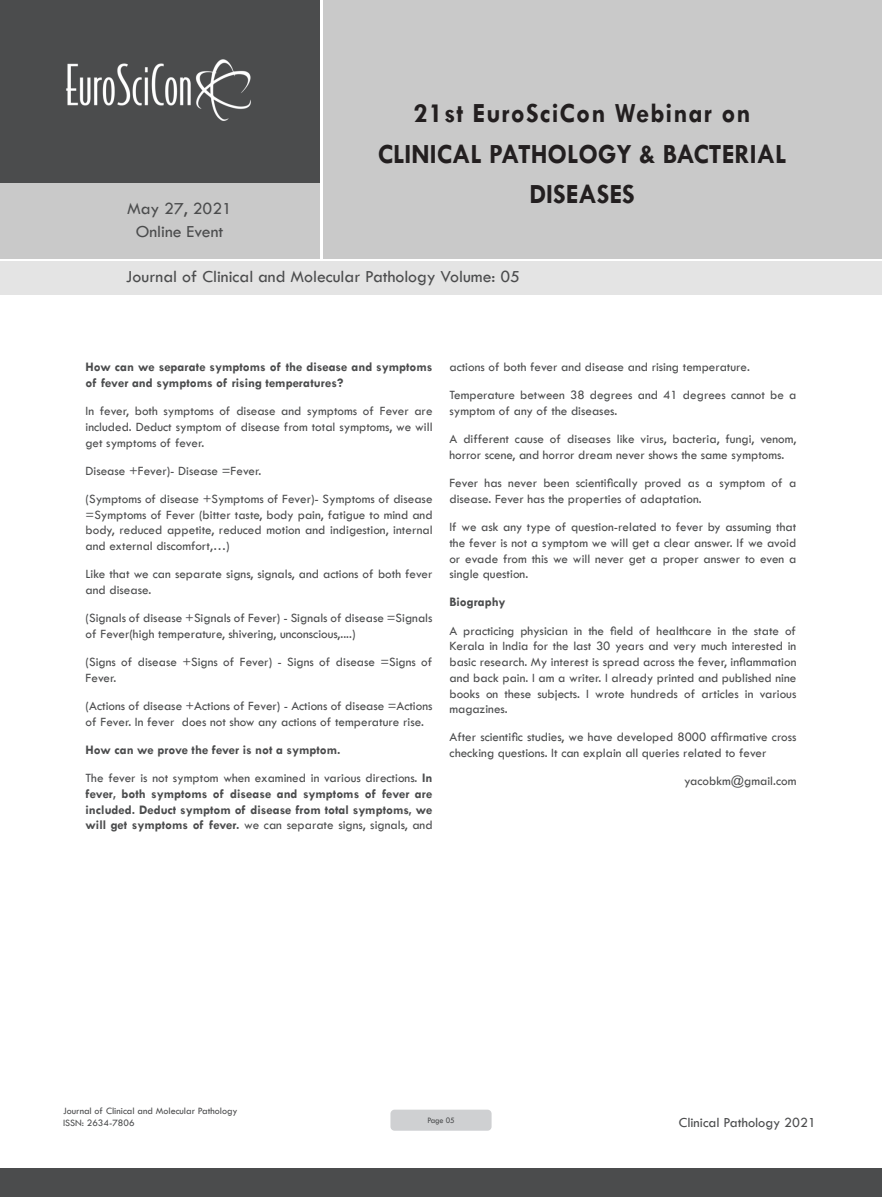
<style>
.page{position:relative;width:882px;height:1197px;background:#fff}
.page>*{position:absolute;margin:0;border:0;box-sizing:border-box;transform-origin:0 0}
.t1{font:700 28px/40.2px "Tw Cen";color:#231f20;text-align:center;scale:.95 1}
.t2{font:17.5px/23.6px "Tw Cen";color:#4b4c4d;text-align:center}
.t3{font:14.35px "Tw Cen";color:#4b4c4d}
.Abstract{font:13.12px/15.8px "Tw Cen";color:#4b4c4d}
.Abstract-2{font:700 13.12px/15.8px "Tw Cen";color:#4b4c4d}
.t4{font:9.97px/12.1px "Tw Cen";color:#4b4c4d}
.t5{font:8.58px "Tw Cen";letter-spacing:-.02em;color:#4b4c4d;scale:.95 1}
.s1{font-weight:400}
</style>
<div class="page">
<div style="left:0;top:0;width:319px;height:183px;background:#4b4c4d"></div>
<div style="left:0;top:183px;width:319px;height:76px;background:#c9c9c9"></div>
<div style="left:323px;top:0;width:559px;height:259px;background:#c9c9c9"></div>
<img style="left:66px;top:59px;width:185px;height:62px">
<div style="left:0;top:1168px;width:882px;height:29px;background:#4b4c4d"></div>
<div style="left:1px;top:261px;width:881px;height:33px;background:#e4e4e4"></div>
<div style="left:390px;top:1110px;width:102px;height:21px;background:#cfd0d2;border-radius:4px"></div>
<h2 class="t2" style="left:127px;top:196px;width:106px">May 27, 2021<br>Online Event</h2>
<h1 class="t1" style="left:378px;top:93px;width:432px">21st EuroSciCon Webinar on<br>CLINICAL PATHOLOGY &amp; BACTERIAL<br>DISEASES</h1>
<h2 class="t2" style="left:126px;top:264px;width:396px">Journal of Clinical and Molecular Pathology Volume: 05</h2>
<p class="Abstract-2" style="left:86px;top:359px;width:349px">How can we separate symptoms of the disease and symptoms of fever and symptoms of rising temperatures?</p>
<p class="Abstract" style="left:86px;top:403px;width:348px;text-align:justify">In fever, both symptoms of disease and symptoms of Fever are included. Deduct symptom of disease from total symptoms, we will get symptoms of fever.</p>
<p class="Abstract" style="left:86px;top:463px;width:177px">Disease +Fever)- Disease =Fever.</p>
<p class="Abstract" style="left:86px;top:491px;width:349px;text-align:justify">(Symptoms of disease +Symptoms of Fever)- Symptoms of disease =Symptoms of Fever (bitter taste, body pain, fatigue to mind and body, reduced appetite, reduced motion and indigestion, internal and external discomfort,…)</p>
<p class="Abstract" style="left:86px;top:566px;width:348px">Like that we can separate signs, signals, and actions of both fever and disease.</p>
<p class="Abstract" style="left:86px;top:610px;width:348px">(Signals of disease +Signals of Fever) - Signals of disease =Signals of Fever(high temperature, shivering, unconscious,....)</p>
<p class="Abstract" style="left:86px;top:654px;width:348px">(Signs of disease +Signs of Fever) - Signs of disease =Signs of<br>Fever.</p>
<p class="Abstract" style="left:86px;top:698px;width:348px">(Actions of disease +Actions of Fever) - Actions of disease =Actions of Fever. In fever does not show any actions of temperature rise.</p>
<p class="Abstract-2" style="left:86px;top:742px;width:257px">How can we prove the fever is not a symptom.</p>
<p class="Abstract-2" style="left:86px;top:770px;width:349px;text-align:justify"><span class="s1">The fever is not symptom when examined in various directions.</span> In fever, both symptoms of disease and symptoms of fever are included. Deduct symptom of disease from total symptoms, we will get symptoms of fever. <span class="s1">we can separate signs, signals, and</span></p>
<p class="Abstract" style="left:449px;top:359px;width:302px">actions of both fever and disease and rising temperature.</p>
<p class="Abstract" style="left:449px;top:387px;width:348px">Temperature between 38 degrees and 41 degrees cannot be a symptom of any of the diseases.</p>
<p class="Abstract" style="left:449px;top:431px;width:349px">A different cause of diseases like virus, bacteria, fungi, venom, horror scene, and horror dream never shows the same symptoms.</p>
<p class="Abstract" style="left:449px;top:475px;width:348px">Fever has never been scientifically proved as a symptom of a disease. Fever has the properties of adaptation.</p>
<p class="Abstract" style="left:449px;top:519px;width:349px;text-align:justify">If we ask any type of question-related to fever by assuming that the fever is not a symptom we will get a clear answer. If we avoid or evade from this we will never get a proper answer to even a single question.</p>
<p class="Abstract-2" style="left:449px;top:594px;width:58px">Biography</p>
<p class="Abstract" style="left:449px;top:623px;width:348px;text-align:justify">A practicing physician in the field of healthcare in the state of Kerala in India for the last 30 years and very much interested in basic research. My interest is spread across the fever, inflammation and back pain. I am a writer. I already printed and published nine books on these subjects. I wrote hundreds of articles in various magazines.</p>
<p class="Abstract" style="left:449px;top:729px;width:348px">After scientific studies, we have developed 8000 affirmative cross checking questions. It can explain all queries related to fever</p>
<p class="Abstract" style="left:684px;top:773px;width:114px">yacobkm@gmail.com</p>
<p class="t4" style="left:63px;top:1104px;width:176px">Journal of Clinical and Molecular Pathology<br>ISSN: 2634-7806</p>
<p class="t3" style="left:679px;top:1114px;width:139px">Clinical Pathology 2021</p>
<p class="t5" style="left:427px;top:1115px;width:30px">Page 05</p>
</div>
